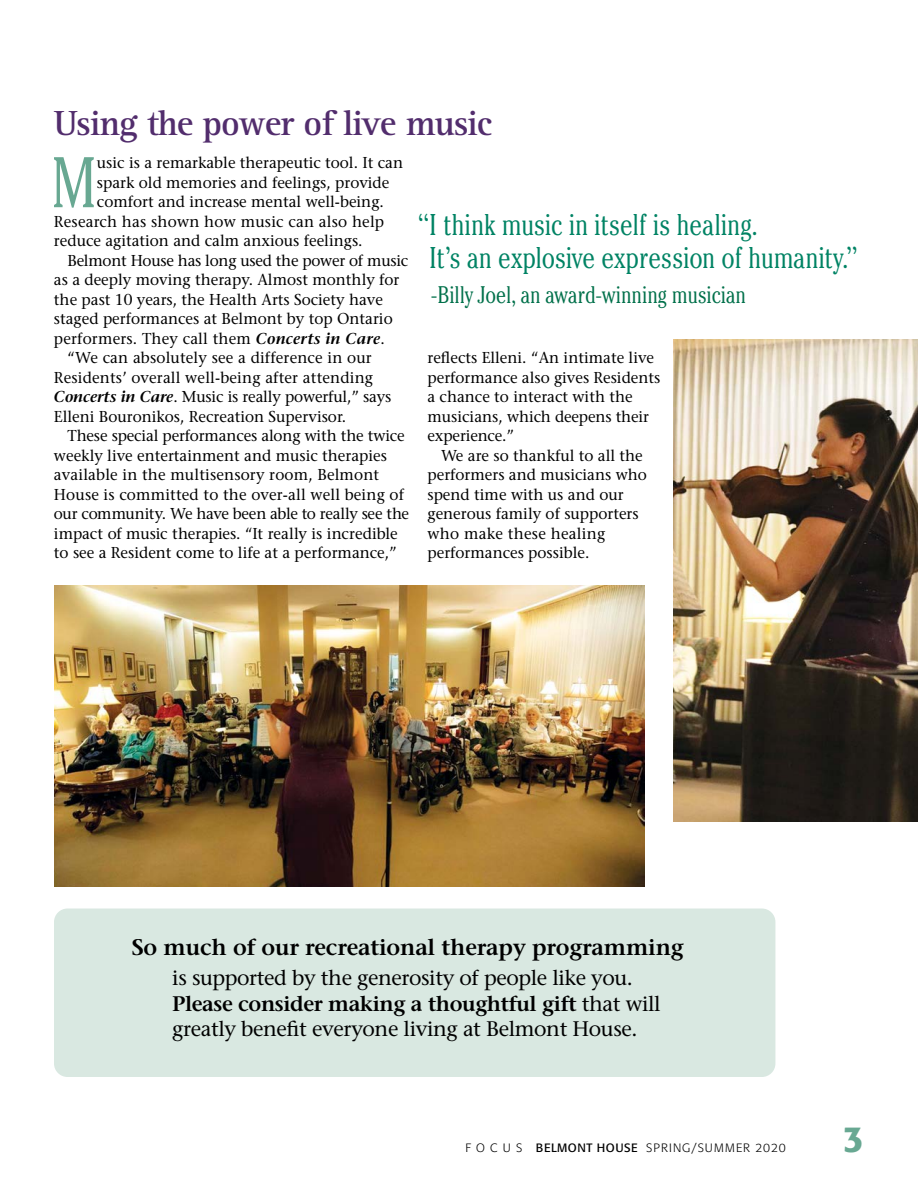
<style>
.page{position:relative;width:918px;height:1188px;background:#fff}
.page>*{position:absolute;margin:0;border:0;box-sizing:border-box;transform-origin:0 0}
.t1{font:300 condensed 71.4px "Cheltenham";color:#68a892}
.t2{font:700 36px "Rotis Serif";letter-spacing:-.03em;color:#522d6d}
.t3{font:500 36px "Formata";color:#68a892}
.t4{font:300 condensed 30px/33px "Cheltenham";letter-spacing:-.015em;color:#008364}
.t5{font:300 condensed 24px "Cheltenham";letter-spacing:-.005em;color:#00704a}
.t6{font:600 22.5px "Stone Serif";letter-spacing:-.01em;color:#000}
.t7{font:21px/25.5px "Stone Serif";letter-spacing:-.02em;color:#000}
.t8{font:15.75px/19.5px "Stone Serif";color:#000}
.t9{font:15.75px "Stone Serif";letter-spacing:-.02em;color:#000}
.t10{font:300 12px "Formata";letter-spacing:.08em;color:#000}
.s1{font-weight:600;font-style:italic}
.s2{font-weight:600}
.s3{font-weight:400}
</style>
<div class="page">
<div style="left:54px;top:909px;width:721px;height:168px;background:#d9e8e1;border-radius:14px"></div>
<img style="left:674px;top:340px;width:244px;height:482px">
<img style="left:54px;top:585px;width:590px;height:301px">
<h2 class="t2" style="left:54px;top:102px;width:440px">Using the power of live music</h2>
<h1 class="t1" style="left:51px;top:141px;width:48px">M</h1>
<p class="t8" style="left:97px;top:153px;width:308px">usic is a remarkable therapeutic tool. It can</p>
<p class="t8" style="left:97px;top:172px;width:294px">spark old memories and feelings, provide</p>
<p class="t8" style="left:97px;top:192px;width:288px">comfort and increase mental well-being.</p>
<p class="t8" style="left:54px;top:211px;width:332px">Research has shown how music can also help</p>
<p class="t8" style="left:54px;top:231px;width:310px">reduce agitation and calm anxious feelings.</p>
<p class="t8" style="left:68px;top:250px;width:342px">Belmont House has long used the power of music</p>
<p class="t8" style="left:54px;top:270px;width:347px">as a deeply moving therapy. Almost monthly for</p>
<p class="t8" style="left:54px;top:289px;width:330px">the past 10 years, the Health Arts Society have</p>
<p class="t8" style="left:54px;top:309px;width:340px">staged performances at Belmont by top Ontario</p>
<p class="t8" style="left:54px;top:328px;width:332px">performers. They call them <span class="s1">Concerts in Care</span>.</p>
<p class="t8" style="left:68px;top:348px;width:306px">“We can absolutely see a difference in our</p>
<p class="t8" style="left:54px;top:367px;width:321px">Residents’ overall well-being after attending</p>
<p class="t8" style="left:54px;top:387px;width:339px"><span class="s1">Concerts in Care</span>. Music is really powerful,” says</p>
<p class="t8" style="left:54px;top:406px;width:294px">Elleni Bouronikos, Recreation Supervisor.</p>
<p class="t8" style="left:68px;top:426px;width:339px">These special performances along with the twice</p>
<p class="t8" style="left:54px;top:445px;width:334px">weekly live entertainment and music therapies</p>
<p class="t8" style="left:54px;top:465px;width:327px">available in the multisensory room, Belmont</p>
<p class="t8" style="left:54px;top:484px;width:352px">House is committed to the over-all well being of</p>
<p class="t9" style="left:54px;top:504px;width:357px">our community. We have been able to really see the</p>
<p class="t8" style="left:54px;top:523px;width:345px">impact of music therapies. “It really is incredible</p>
<p class="t8" style="left:54px;top:543px;width:344px">to see a Resident come to life at a performance,”</p>
<h3 class="t4" style="left:429px;top:208px;width:430px;text-indent:-11px">“I think music in itself is healing.<br>It’s an explosive expression of humanity.”</h3>
<h3 class="t5" style="left:431px;top:281px;width:317px">-Billy Joel, an award-winning musician</h3>
<p class="t8" style="left:428px;top:348px;width:234px">reflects Elleni. “An intimate live performance also gives Residents a chance to interact with the musicians, which deepens their experience.”</p>
<p class="t8" style="left:428px;top:445px;width:221px;text-indent:14px">We are so thankful to all the performers and musicians who spend time with us and our generous family of supporters who make these healing performances possible.</p>
<h3 class="t6" style="left:132px;top:934px;width:554px">So much of our recreational therapy programming</h3>
<h3 class="t7" style="left:172px;top:965px;width:490px">is supported by the generosity of people like you.<br><span class="s2">Please consider making a thoughtful gift</span> that will greatly benefit everyone living at Belmont House.</h3>
<p class="t10" style="left:465px;top:1141px;width:322px">F O C U S <span class="s3">BELMONT HOUSE</span> SPRING/SUMMER 2020</p>
<h2 class="t3" style="left:843px;top:1118px;width:22px">3</h2>
</div>
